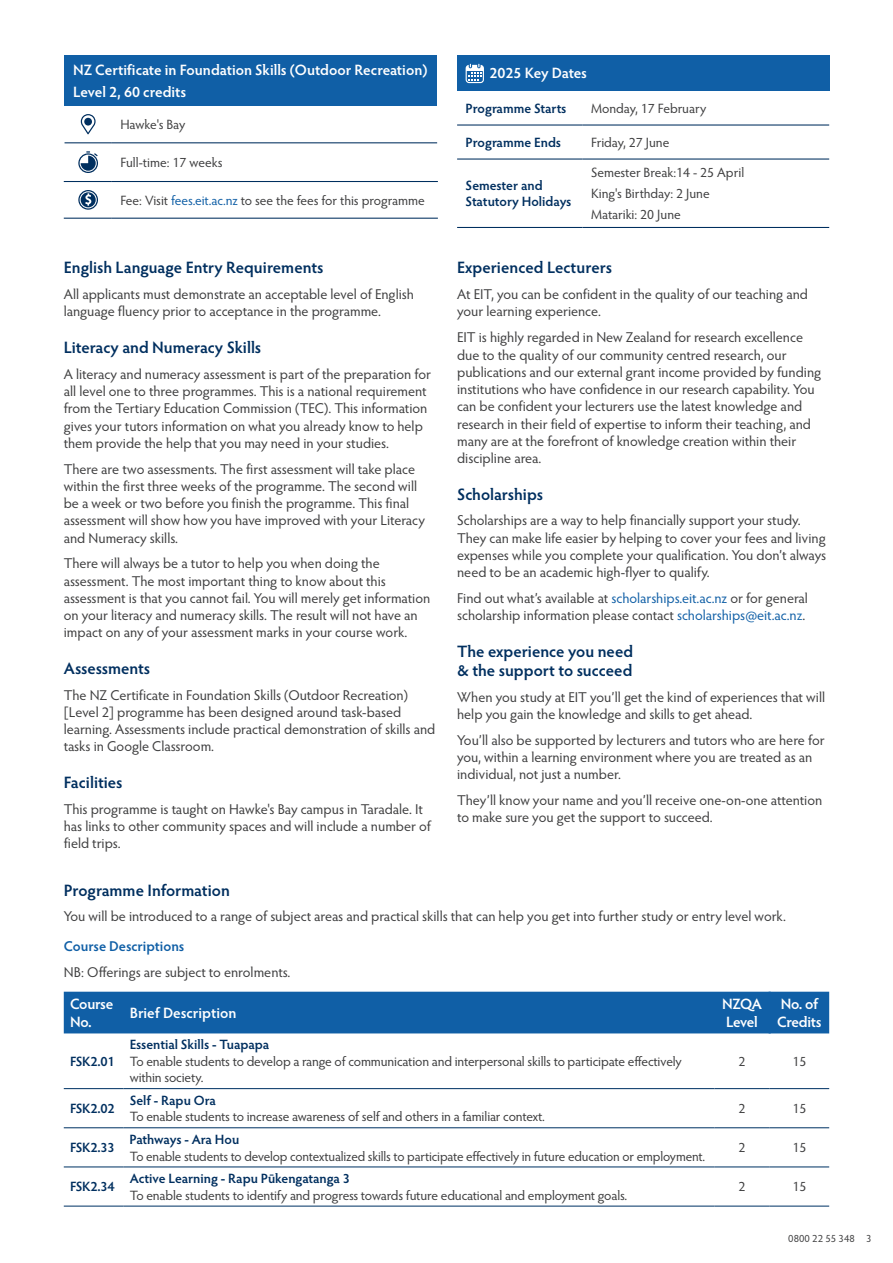
<style>
.page{position:relative;width:893px;height:1263px;background:#fff}
.page>*{position:absolute;margin:0;border:0;box-sizing:border-box;transform-origin:0 0}
.t1{font:600 16.5px/19.5px "Hypatia Sans Pro";color:#002f5f}
.t2{font:600 15px/18px "Hypatia Sans Pro";letter-spacing:-.005em;color:#fff}
.t3{font:600 15px/18px "Hypatia Sans Pro";letter-spacing:-.03em;color:#fff}
.t4{font:14.25px/17.2px "Hypatia Sans Pro";letter-spacing:-.005em;color:#3e3e3f}
.t5{font:600 14.25px "Hypatia Sans Pro";color:#105fa6}
.t6{font:13.5px/20.7px "Hypatia Sans Pro";letter-spacing:-.01em;color:#3e3e3f}
.t7{font:600 13.5px/16.5px "Hypatia Sans Pro";letter-spacing:-.005em;color:#002f5f}
.t8{font:10.5px "Hypatia Sans Pro";color:#3e3e3f}
.s1{color:#105fa6}
.s2{color:#1668ac}
</style>
<div class="page">
<div style="left:65px;top:55px;width:372px;height:51px;background:#105fa6"></div>
<hr style="left:65px;top:142px;width:47px;height:1px;background:#002f5f">
<hr style="left:112px;top:142px;width:325px;height:1px;background:#002f5f">
<hr style="left:64px;top:181px;width:48px;height:1px;background:#002f5f">
<hr style="left:64px;top:218px;width:48px;height:1px;background:#002f5f">
<hr style="left:112px;top:181px;width:326px;height:1px;background:#002f5f">
<hr style="left:112px;top:218px;width:326px;height:1px;background:#002f5f">
<svg style="left:81px;top:114px;width:15px;height:20px"></svg>
<svg style="left:78px;top:151px;width:20px;height:22px"></svg>
<svg style="left:78px;top:190px;width:20px;height:20px"></svg>
<div style="left:457px;top:55px;width:372px;height:36px;background:#105fa6"></div>
<hr style="left:457px;top:124px;width:126px;height:2px;background:#002f5f">
<hr style="left:583px;top:124px;width:246px;height:2px;background:#002f5f">
<hr style="left:457px;top:158px;width:126px;height:2px;background:#002f5f">
<hr style="left:457px;top:227px;width:126px;height:1px;background:#002f5f">
<hr style="left:583px;top:158px;width:246px;height:2px;background:#002f5f">
<hr style="left:583px;top:227px;width:246px;height:1px;background:#002f5f">
<svg style="left:466px;top:64px;width:18px;height:19px"></svg>
<div style="left:64px;top:992px;width:765px;height:41px;background:#105fa6"></div>
<hr style="left:64px;top:1127px;width:59px;height:1px;background:#0b3c6b">
<hr style="left:64px;top:1205px;width:59px;height:1px;background:#0b3c6b">
<hr style="left:123px;top:1127px;width:591px;height:1px;background:#0b3c6b">
<hr style="left:123px;top:1205px;width:591px;height:1px;background:#0b3c6b">
<hr style="left:714px;top:1127px;width:56px;height:1px;background:#0b3c6b">
<hr style="left:714px;top:1205px;width:56px;height:1px;background:#0b3c6b">
<hr style="left:770px;top:1127px;width:59px;height:1px;background:#0b3c6b">
<hr style="left:770px;top:1205px;width:59px;height:1px;background:#0b3c6b">
<hr style="left:64px;top:1166px;width:59px;height:1px;background:#0b3c6b">
<hr style="left:64px;top:1088px;width:59px;height:1px;background:#0b3c6b">
<hr style="left:123px;top:1166px;width:591px;height:1px;background:#0b3c6b">
<hr style="left:123px;top:1088px;width:591px;height:1px;background:#0b3c6b">
<hr style="left:714px;top:1166px;width:56px;height:1px;background:#0b3c6b">
<hr style="left:714px;top:1088px;width:56px;height:1px;background:#0b3c6b">
<hr style="left:770px;top:1166px;width:59px;height:1px;background:#0b3c6b">
<hr style="left:770px;top:1088px;width:59px;height:1px;background:#0b3c6b">
<hr style="left:769px;top:992px;width:2px;height:41px;background:#105fa6">
<p class="t2" style="left:73px;top:58px;width:356px;line-height:22.2px">NZ Certificate in Foundation Skills (Outdoor Recreation)<br>Level 2, 60 credits</p>
<p class="t6" style="left:120px;top:114px;width:66px">Hawke's Bay</p>
<p class="t6" style="left:120px;top:152px;width:104px">Full-time: 17 weeks</p>
<p class="t6" style="left:120px;top:189px;width:306px">Fee: Visit <span class="s1">fees.eit.ac.nz</span> to see the fees for this programme</p>
<p class="t1" style="left:64px;top:257px;width:261px">English Language Entry Requirements</p>
<p class="t4" style="left:64px;top:285px;width:352px">All applicants must demonstrate an acceptable level of English language fluency prior to acceptance in the programme.</p>
<p class="t1" style="left:64px;top:337px;width:199px">Literacy and Numeracy Skills</p>
<p class="t4" style="left:64px;top:365px;width:369px">A literacy and numeracy assessment is part of the preparation for all level one to three programmes. This is a national requirement from the Tertiary Education Commission (TEC). This information gives your tutors information on what you already know to help them provide the help that you may need in your studies.</p>
<p class="t4" style="left:64px;top:460px;width:363px">There are two assessments. The first assessment will take place within the first three weeks of the programme. The second will be a week or two before you finish the programme. This final assessment will show how you have improved with your Literacy and Numeracy skills.</p>
<p class="t4" style="left:64px;top:554px;width:368px">There will always be a tutor to help you when doing the assessment. The most important thing to know about this assessment is that you cannot fail. You will merely get information on your literacy and numeracy skills. The result will not have an impact on any of your assessment marks in your course work.</p>
<p class="t1" style="left:64px;top:658px;width:88px">Assessments</p>
<p class="t4" style="left:64px;top:686px;width:373px">The NZ Certificate in Foundation Skills (Outdoor Recreation) [Level 2] programme has been designed around task-based learning. Assessments include practical demonstration of skills and tasks in Google Classroom.</p>
<p class="t1" style="left:64px;top:772px;width:60px">Facilities</p>
<p class="t4" style="left:64px;top:800px;width:369px">This programme is taught on Hawke's Bay campus in Taradale. It has links to other community spaces and will include a number of field trips.</p>
<p class="t2" style="left:489px;top:63px;width:99px">2025 Key Dates</p>
<p class="t7" style="left:466px;top:100px;width:102px">Programme Starts</p>
<p class="t6" style="left:591px;top:98px;width:117px">Monday, 17 February</p>
<p class="t7" style="left:466px;top:134px;width:97px">Programme Ends</p>
<p class="t6" style="left:591px;top:132px;width:80px">Friday, 27 June</p>
<p class="t7" style="left:466px;top:176px;width:107px">Semester and<br>Statutory Holidays</p>
<p class="t6" style="left:591px;top:162px;width:155px">Semester Break:14 - 25 April<br>King's Birthday: 2 June<br>Matariki: 20 June</p>
<p class="t1" style="left:457px;top:257px;width:156px">Experienced Lecturers</p>
<p class="t4" style="left:457px;top:285px;width:352px">At EIT, you can be confident in the quality of our teaching and your learning experience.</p>
<p class="t4" style="left:457px;top:328px;width:366px">EIT is highly regarded in New Zealand for research excellence due to the quality of our community centred research, our publications and our external grant income provided by funding institutions who have confidence in our research capability. You can be confident your lecturers use the latest knowledge and research in their field of expertise to inform their teaching, and many are at the forefront of knowledge creation within their discipline area.</p>
<p class="t1" style="left:457px;top:483px;width:88px">Scholarships</p>
<p class="t4" style="left:457px;top:511px;width:371px">Scholarships are a way to help financially support your study.<br>They can make life easier by helping to cover your fees and living expenses while you complete your qualification. You don’t always need to be an academic high-flyer to qualify.</p>
<p class="t4" style="left:457px;top:589px;width:352px">Find out what’s available at <span class="s1">scholarships.eit.ac.nz</span> or for general scholarship information please contact <span class="s1">scholarships@eit.ac.n</span><span class="s2">z</span>.</p>
<p class="t1" style="left:457px;top:640px;width:178px">The experience you need &amp; the support to succeed</p>
<p class="t4" style="left:457px;top:688px;width:370px">When you study at EIT you’ll get the kind of experiences that will help you gain the knowledge and skills to get ahead.</p>
<p class="t4" style="left:457px;top:731px;width:369px">You’ll also be supported by lecturers and tutors who are here for you, within a learning environment where you are treated as an individual, not just a number.</p>
<p class="t4" style="left:457px;top:791px;width:367px">They’ll know your name and you’ll receive one-on-one attention to make sure you get the support to succeed.</p>
<p class="t1" style="left:64px;top:879px;width:168px">Programme Information</p>
<p class="t4" style="left:64px;top:907px;width:724px">You will be introduced to a range of subject areas and practical skills that can help you get into further study or entry level work.</p>
<p class="t5" style="left:64px;top:937px;width:122px">Course Descriptions</p>
<p class="t4" style="left:64px;top:963px;width:228px">NB: Offerings are subject to enrolments.</p>
<p class="t2" style="left:70px;top:994px;width:45px">Course<br>No.</p>
<p class="t2" style="left:130px;top:1003px;width:108px">Brief Description</p>
<p class="t3" style="left:722px;top:994px;width:41px">NZQA<br>Level</p>
<p class="t2" style="left:777px;top:994px;width:46px">No. of<br>Credits</p>
<p class="t7" style="left:70px;top:1052px;width:46px">FSK2.01</p>
<p class="t7" style="left:130px;top:1036px;width:141px">Essential Skills - Tuapapa</p>
<p class="t6" style="left:130px;top:1052px;width:554px;line-height:16.5px">To enable students to develop a range of communication and interpersonal skills to participate effectively within society.</p>
<p class="t6" style="left:738px;top:1050px;width:8px">2</p>
<p class="t6" style="left:792px;top:1050px;width:15px">15</p>
<p class="t7" style="left:70px;top:1100px;width:46px">FSK2.02</p>
<p class="t7" style="left:130px;top:1091px;width:88px">Self - Rapu Ora</p>
<p class="t6" style="left:130px;top:1106px;width:417px">To enable students to increase awareness of self and others in a familiar context.</p>
<p class="t6" style="left:738px;top:1098px;width:8px">2</p>
<p class="t6" style="left:792px;top:1098px;width:15px">15</p>
<p class="t7" style="left:70px;top:1139px;width:46px">FSK2.33</p>
<p class="t7" style="left:130px;top:1130px;width:111px">Pathways - Ara Hou</p>
<p class="t6" style="left:130px;top:1145px;width:577px">To enable students to develop contextualized skills to participate effectively in future education or employment.</p>
<p class="t6" style="left:738px;top:1137px;width:8px">2</p>
<p class="t6" style="left:792px;top:1137px;width:15px">15</p>
<p class="t7" style="left:70px;top:1178px;width:46px">FSK2.34</p>
<p class="t7" style="left:130px;top:1170px;width:222px">Active Learning - Rapu Pūkengatanga 3</p>
<p class="t6" style="left:130px;top:1184px;width:499px">To enable students to identify and progress towards future educational and employment goals.</p>
<p class="t6" style="left:738px;top:1176px;width:8px">2</p>
<p class="t6" style="left:792px;top:1176px;width:15px">15</p>
<p class="t8" style="left:788px;top:1231px;width:85px">0800 22 55 348 3</p>
</div>
